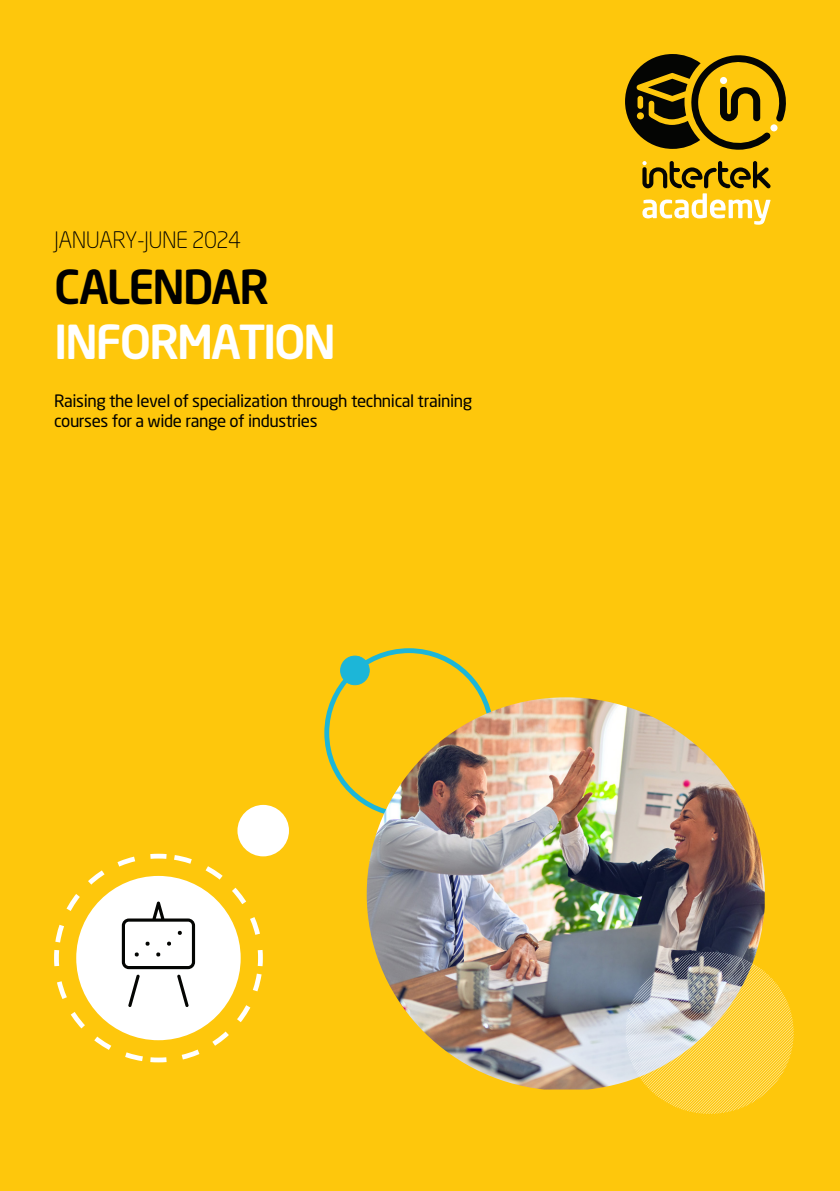
<style>
.page{position:relative;width:840px;height:1191px;background:#fff}
.page>*{position:absolute;margin:0;border:0;box-sizing:border-box;transform-origin:0 0}
.t1{font:500 46.4px "Neo Sans Std";letter-spacing:-.05em;color:#fff}
.t2{font:500 46.4px "Neo Sans Std";letter-spacing:-.055em;color:#000}
.t3{font:300 22.4px "Neo Sans Std";letter-spacing:-.03em;color:#000}
.t4{font:16.8px/20.2px "Neo Sans Std";letter-spacing:-.025em;color:#000}
</style>
<div class="page">
<div style="left:0;top:0;width:839px;height:1191px;background:#fec70c"></div>
<svg style="left:642px;top:161px;width:128px;height:64px"></svg>
<svg style="left:625px;top:54px;width:161px;height:96px"></svg>
<svg style="left:54px;top:852px;width:210px;height:211px"></svg>
<div style="left:237px;top:805px;width:52px;height:51px;background:#fff;border-radius:50%"></div>
<div style="left:340px;top:656px;width:29px;height:28px;background:#1cb6d8;border-radius:50%"></div>
<div style="left:340px;top:655px;width:29px;height:30px;border:1px solid #1cb6d8;border-radius:50%"></div>
<img style="left:366px;top:697px;width:398px;height:392px">
<svg style="left:625px;top:951px;width:168px;height:162px"></svg>
<p class="t3" style="left:54px;top:227px;width:188px">JANUARY-JUNE 2024</p>
<p class="t2" style="left:54px;top:257px;width:217px">CALENDAR</p>
<p class="t1" style="left:54px;top:313px;width:283px">INFORMATION</p>
<p class="t4" style="left:54px;top:390px;width:419px">Raising the level of specialization through technical training courses for a wide range of industries</p>
</div>
